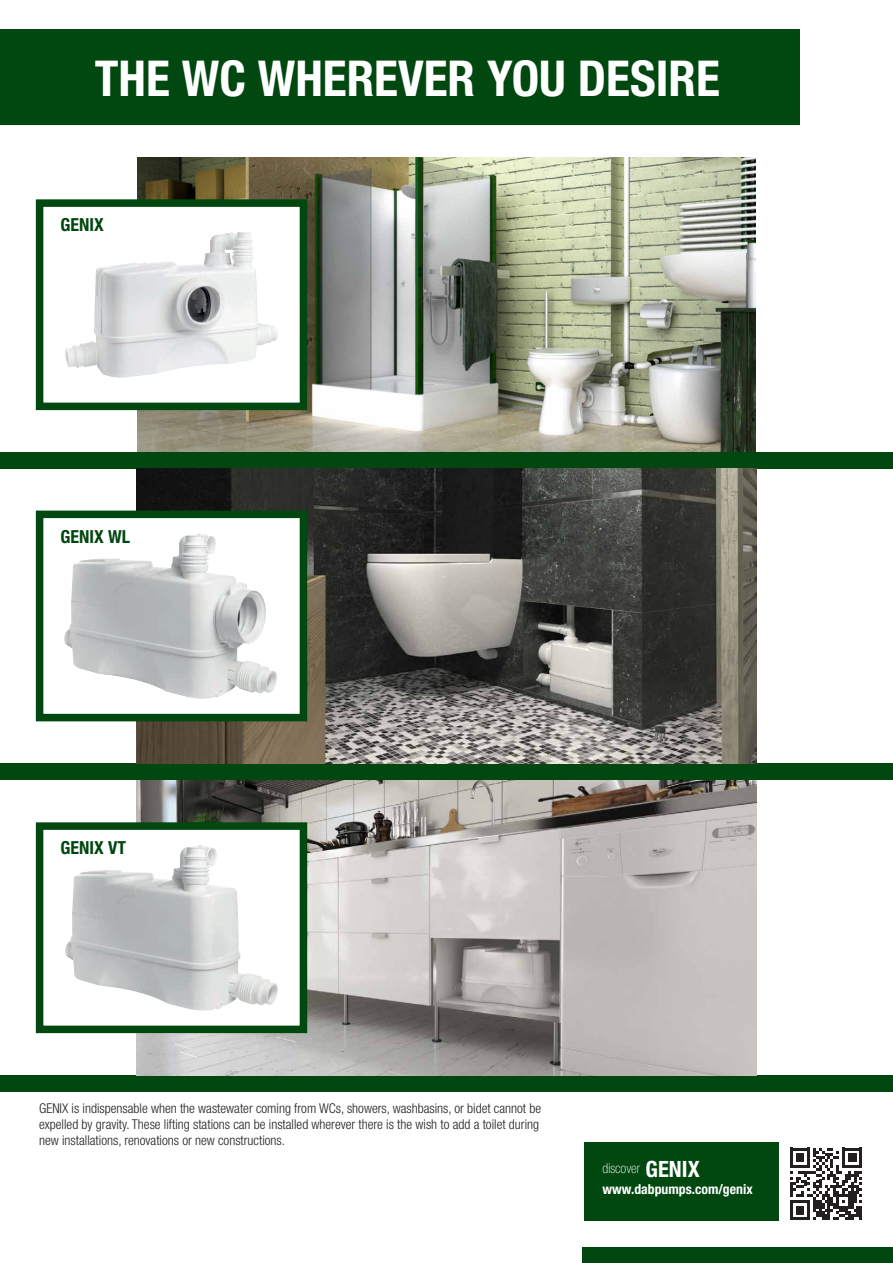
<style>
.page{position:relative;width:893px;height:1263px;background:#fff}
.page>*{position:absolute;margin:0;border:0;box-sizing:border-box;transform-origin:0 0}
.t1{font:700 condensed 49.5px "Helvetica Neue LT";color:#fff}
.t2{font:700 condensed 22.5px "Helvetica Neue LT";color:#fff}
.t3{font:700 condensed 18px "Helvetica Neue LT";color:#004710}
.t4{font:700 condensed 13.8px "Helvetica Neue LT";color:#fff}
.t5{font:100 condensed 13.8px "Helvetica Neue LT";color:#fff}
.t6{font:300 condensed 13.5px/16.2px "Helvetica Neue LT";color:#231f20}
</style>
<div class="page">
<div style="left:583px;top:1247px;width:310px;height:16px;background:#004710"></div>
<div style="left:0;top:29px;width:799px;height:96px;background:#004710"></div>
<div style="left:584px;top:1142px;width:195px;height:78px;background:#004710"></div>
<svg style="left:790px;top:1148px;width:72px;height:72px"></svg>
<img style="left:137px;top:157px;width:619px;height:295px">
<div style="left:0;top:763px;width:893px;height:17px;background:#004710"></div>
<div style="left:0;top:1075px;width:893px;height:16px;background:#004710"></div>
<div style="left:0;top:452px;width:893px;height:16px;background:#004710"></div>
<img style="left:137px;top:469px;width:619px;height:294px">
<img style="left:137px;top:780px;width:619px;height:295px">
<div style="left:36px;top:511px;width:271px;height:210px;background:#fff;border:8px solid #004710"></div>
<svg style="left:36px;top:199px;width:271px;height:211px"></svg>
<img style="left:64px;top:535px;width:213px;height:163px">
<img style="left:84px;top:232px;width:154px;height:112px">
<div style="left:36px;top:822px;width:271px;height:211px;background:#fff;border:8px solid #004710"></div>
<img style="left:65px;top:846px;width:213px;height:164px">
<h1 class="t1" style="left:95px;top:48px;width:627px">THE WC WHEREVER YOU DESIRE</h1>
<h3 class="t3" style="left:61px;top:214px;width:45px">GENIX</h3>
<h3 class="t3" style="left:61px;top:525px;width:71px">GENIX WL</h3>
<h3 class="t3" style="left:61px;top:837px;width:67px">GENIX VT</h3>
<p class="t6" style="left:39px;top:1099px;width:503px">GENIX is indispensable when the wastewater coming from WCs, showers, washbasins, or bidet cannot be expelled by gravity. These lifting stations can be installed wherever there is the wish to add a toilet during new installations, renovations or new constructions.</p>
<h2 class="t2" style="left:646px;top:1155px;width:56px">GENIX</h2>
<p class="t5" style="left:603px;top:1161px;width:39px">discover</p>
<p class="t4" style="left:603px;top:1181px;width:152px">www.dabpumps.com/genix</p>
</div>
